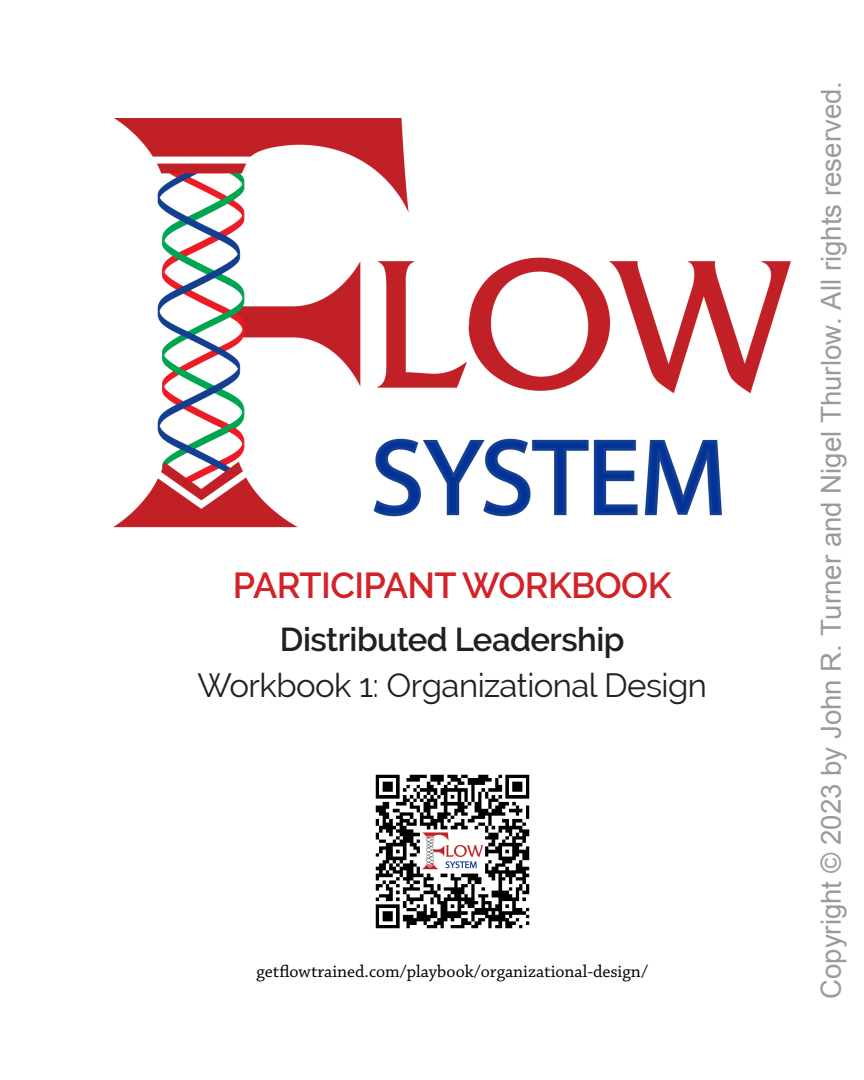
<style>
.page{position:relative;width:864px;height:1080px;background:#fff}
.page>*{position:absolute;margin:0;border:0;box-sizing:border-box;transform-origin:0 0}
.workbook2A{font:600 36px "Raleway";letter-spacing:-.015em;color:#d1232a}
.workbookB{font:33px "Raleway";letter-spacing:-.015em;color:#231f20}
.workbook2B{font:600 33px "Raleway";letter-spacing:-.015em;color:#231f20}
.t1{font:27.6px "Arial";color:rgb(0 0 0/.4)}
.URL{font:18px "Chaparral Pro";color:#000}
</style>
<div class="page">
<img style="left:114px;top:118px;width:677px;height:410px">
<img style="left:375px;top:774px;width:155px;height:155px">
<p class="workbook2A" style="left:233px;top:564px;width:440px">PARTICIPANT WORKBOOK</p>
<p class="workbook2B" style="left:280px;top:620px;width:346px">Distributed Leadership</p>
<p class="workbookB" style="left:198px;top:667px;width:511px">Workbook 1: Organizational Design</p>
<p class="URL" style="left:256px;top:961px;width:393px">getflowtrained.com/playbook/organizational-design/</p>
<p class="t1" style="left:813px;top:999px;width:919px;rotate:-90deg">Copyright © 2023 by John R. Turner and Nigel Thurlow. All rights reserved.</p>
</div>
